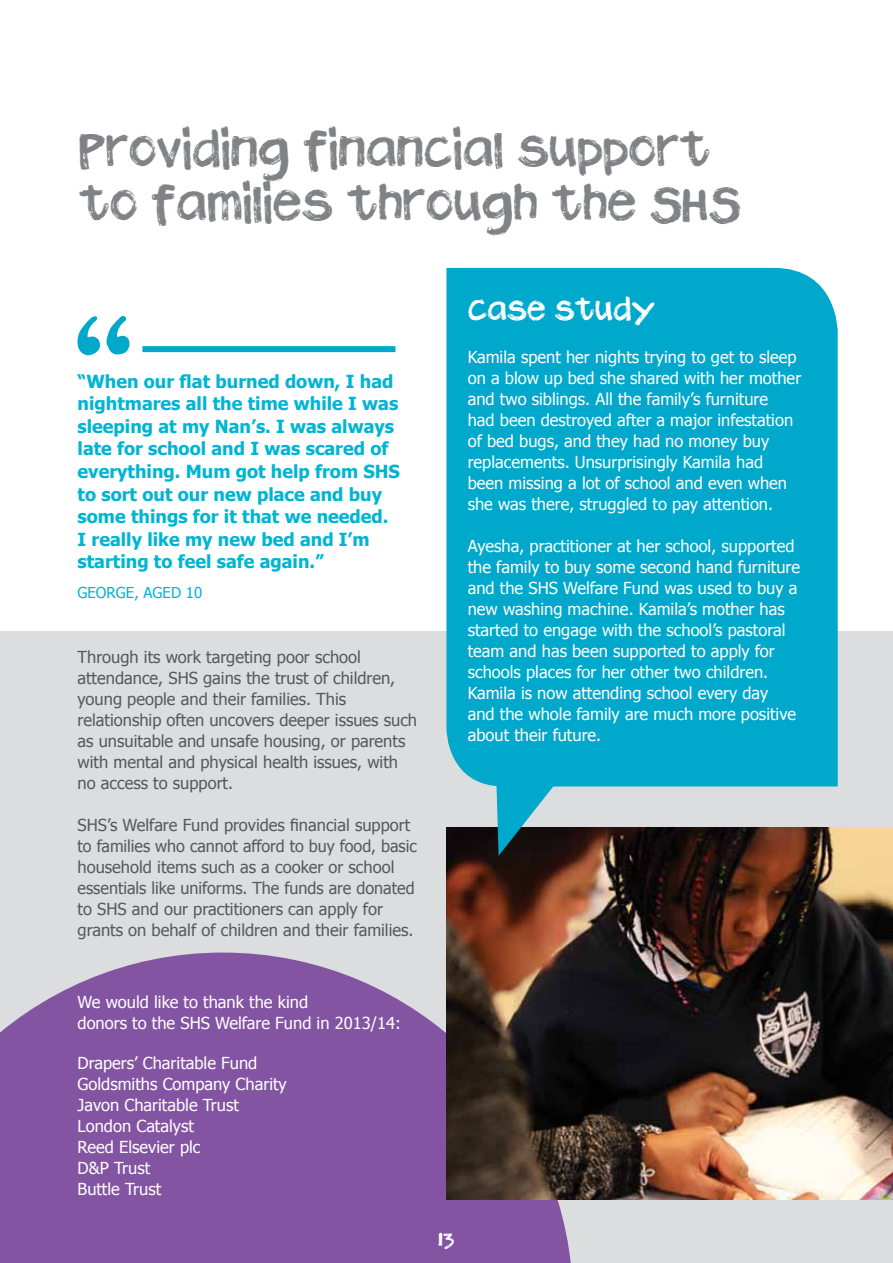
<style>
.page{position:relative;width:893px;height:1263px;background:#fff}
.page>*{position:absolute;margin:0;border:0;box-sizing:border-box;transform-origin:0 0}
.t1{font:120px "Sand";color:#00a8cb}
.t2{font:700 42px/54px "Plz Print Brush";color:#808285}
.t3{font:700 27px "Plz Print Brush";color:#fff}
.t4{font:700 18px/22.5px "Tahoma";color:#00b5d3}
.t5{font:700 18px "Plz Print Brush";color:#fff}
.t6{font:16.5px/21px "Tahoma";color:#fff}
.t7{font:16.5px/21px "Tahoma";color:#58595b}
.t8{font:15px "Tahoma";color:#00b5d3}
</style>
<div class="page">
<div style="left:0;top:631px;width:893px;height:632px;background:#dcddde"></div>
<svg style="left:0;top:952px;width:573px;height:311px;background:#8a5fa6"></svg>
<div style="left:142px;top:346px;width:253px;height:6px;background:#00a8cb"></div>
<img style="left:446px;top:827px;width:447px;height:372px">
<svg style="left:446px;top:268px;width:392px;height:518px;background:#0eaccd"></svg>
<svg style="left:495px;top:724px;width:101px;height:132px"></svg>
<h2 class="t2" style="left:79px;top:127px;width:664px">Providing financial support to families through the SHS</h2>
<h1 class="t1" style="left:68px;top:303px;width:71px">“</h1>
<p class="t4" style="left:78px;top:369px;width:324px">“When our flat burned down, I had nightmares all the time while I was sleeping at my Nan’s. I was always late for school and I was scared of everything. Mum got help from SHS to sort out our new place and buy some things for it that we needed.<br>I really like my new bed and I’m starting to feel safe again.”</p>
<p class="t8" style="left:78px;top:582px;width:21px">George</p>
<p class="t8" style="left:134px;top:582px;width:20px">, aged</p>
<p class="t8" style="left:186px;top:582px;width:18px">10</p>
<p class="t7" style="left:78px;top:645px;width:341px">Through its work targeting poor school attendance, SHS gains the trust of children, young people and their families. This relationship often uncovers deeper issues such as unsuitable and unsafe housing, or parents with mental and physical health issues, with no access to support.</p>
<p class="t7" style="left:78px;top:813px;width:341px">SHS’s Welfare Fund provides financial support to families who cannot afford to buy food, basic household items such as a cooker or school essentials like uniforms. The funds are donated to SHS and our practitioners can apply for grants on behalf of children and their families.</p>
<h3 class="t3" style="left:468px;top:293px;width:189px">Case study</h3>
<p class="t6" style="left:468px;top:346px;width:335px">Kamila spent her nights trying to get to sleep on a blow up bed she shared with her mother and two siblings. All the family’s furniture<br>had been destroyed after a major infestation of bed bugs, and they had no money buy replacements. Unsurprisingly Kamila had been missing a lot of school and even when she was there, struggled to pay attention.</p>
<p class="t6" style="left:468px;top:535px;width:334px">Ayesha, practitioner at her school, supported the family to buy some second hand furniture and the SHS Welfare Fund was used to buy a new washing machine. Kamila’s mother has started to engage with the school’s pastoral team and has been supported to apply for schools places for her other two children.<br>Kamila is now attending school every day<br>and the whole family are much more positive about their future.</p>
<p class="t6" style="left:78px;top:990px;width:325px">We would like to thank the kind<br>donors to the SHS Welfare Fund in 2013/14:</p>
<p class="t6" style="left:78px;top:1052px;width:211px">Drapers’ Charitable Fund<br>Goldsmiths Company Charity<br>Javon Charitable Trust<br>London Catalyst<br>Reed Elsevier plc<br>D&amp;P Trust<br>Buttle Trust</p>
<p class="t5" style="left:439px;top:1229px;width:17px">13</p>
</div>
